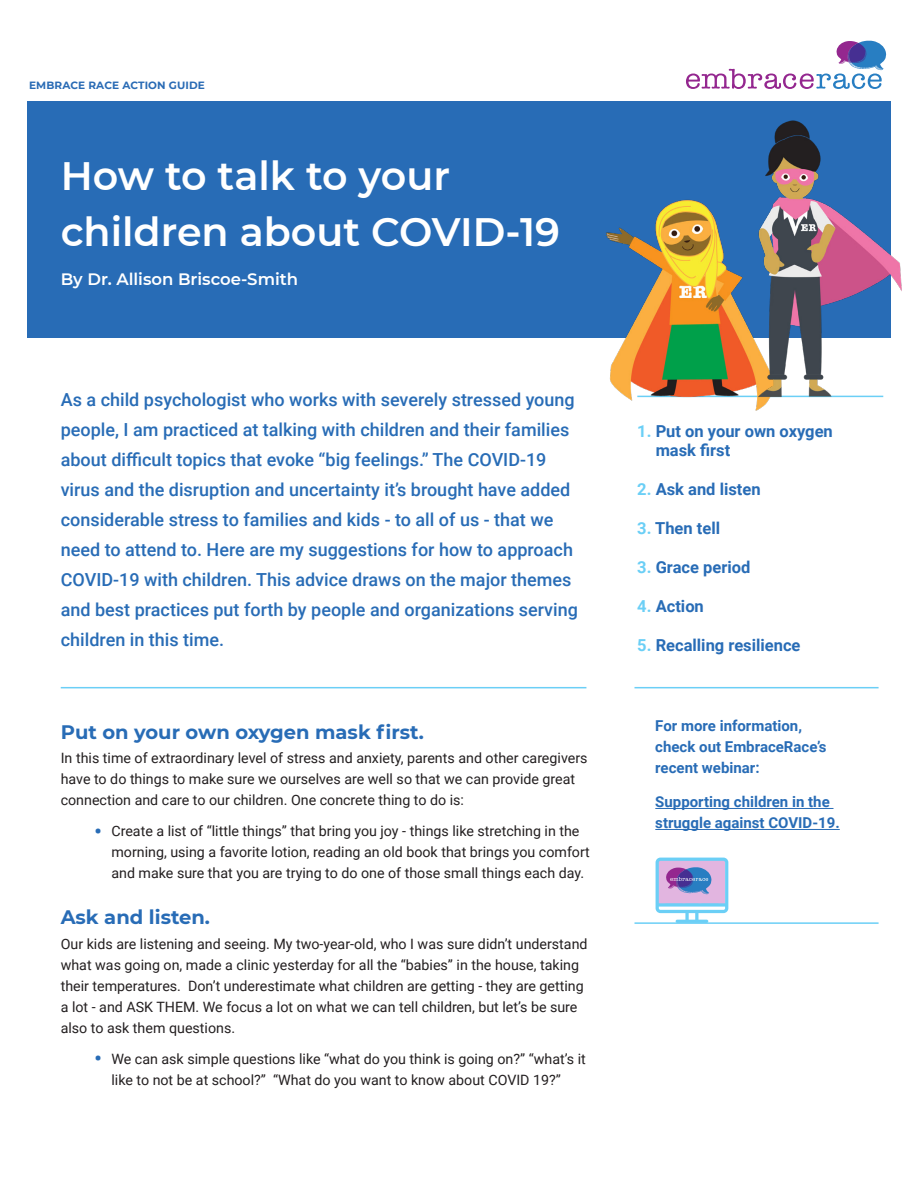
<style>
.page{position:relative;width:918px;height:1188px;background:#fff}
.page>*{position:absolute;margin:0;border:0;box-sizing:border-box;transform-origin:0 0}
.t1{font:600 39.6px/56.1px "Montserrat";color:#fff}
.Tip_Title_Montserrat{font:700 19.5px "Montserrat";color:#286cb6}
.t2{font:500 18px/30px "Roboto";color:#286cb6}
.t3{font:700 16.5px/19.5px "Roboto";color:#286cb6}
.t4{font:600 16.5px "Montserrat";color:#fff}
.t5{font:700 15px/21px "Roboto";color:#286cb6}
.Bofy_Copy_2{font:14.25px/21px "Roboto";color:#231f20}
.Bullett_List{font:14.25px/21px "Roboto";color:#231f20}
.t6{font:700 10.5px "Montserrat";letter-spacing:.01em;color:#296bb5}
.s1{font-weight:900;font-size:19.5px;color:#286cb6}
.s2{color:#6bcff6}
</style>
<div class="page">
<svg style="left:686px;top:41px;width:200px;height:48px"></svg>
<hr style="left:655px;top:808px;width:179px;height:1px;background:#286cb6">
<hr style="left:655px;top:829px;width:185px;height:1px;background:#286cb6">
<hr style="left:61px;top:687px;width:525px;height:1px;background:#6bcff6">
<hr style="left:634px;top:687px;width:245px;height:1px;background:#6bcff6">
<hr style="left:634px;top:922px;width:245px;height:2px;background:#6bcff6">
<div style="left:27px;top:101px;width:864px;height:237px;background:#286cb6"></div>
<svg style="left:656px;top:858px;width:72px;height:65px;background:#adb6e0"></svg>
<img style="left:606px;top:199px;width:160px;height:212px">
<img style="left:748px;top:120px;width:154px;height:284px">
<p class="t6" style="left:29px;top:78px;width:177px">EMBRACE RACE ACTION GUIDE</p>
<p class="t1" style="left:61px;top:146px;width:501px">How to talk to your children about COVID-19</p>
<p class="t4" style="left:61px;top:268px;width:239px">By Dr. Allison Briscoe-Smith</p>
<p class="t2" style="left:61px;top:384px;width:519px">As a child psychologist who works with severely stressed young people, I am practiced at talking with children and their families about difficult topics that evoke “big feelings.” The COVID-19 virus and the disruption and uncertainty it’s brought have added considerable stress to families and kids - to all of us - that we need to attend to. Here are my suggestions for how to approach COVID-19 with children. This advice draws on the major themes and best practices put forth by people and organizations serving children in this time.</p>
<p class="Tip_Title_Montserrat" style="left:61px;top:718px;width:365px">Put on your own oxygen mask first.</p>
<p class="Bofy_Copy_2" style="left:61px;top:747px;width:528px">In this time of extraordinary level of stress and anxiety, parents and other caregivers have to do things to make sure we ourselves are well so that we can provide great connection and care to our children. One concrete thing to do is:</p>
<p class="Bullett_List" style="left:111px;top:820px;width:480px;text-indent:-17px"><span class="s1">•</span> Create a list of “little things” that bring you joy - things like stretching in the morning, using a favorite lotion, reading an old book that brings you comfort and make sure that you are trying to do one of those small things each day.</p>
<p class="Tip_Title_Montserrat" style="left:61px;top:903px;width:151px">Ask and listen.</p>
<p class="Bofy_Copy_2" style="left:61px;top:933px;width:528px">Our kids are listening and seeing. My two-year-old, who I was sure didn’t understand what was going on, made a clinic yesterday for all the “babies” in the house, taking their temperatures. Don’t underestimate what children are getting - they are getting a lot - and ASK THEM. We focus a lot on what we can tell children, but let’s be sure also to ask them questions.</p>
<p class="Bullett_List" style="left:94px;top:1048px;width:493px;text-align:center"><span class="s1">•</span> We can ask simple questions like “what do you think is going on?” “what’s it like to not be at school?” “What do you want to know about COVID 19?”</p>
<p class="t3" style="left:656px;top:421px;width:179px;text-indent:-18px"><span class="s2">1.</span> Put on your own oxygen mask first</p>
<p class="t3" style="left:637px;top:479px;width:125px"><span class="s2">2.</span> Ask and listen</p>
<p class="t3" style="left:637px;top:518px;width:84px"><span class="s2">3.</span> Then tell</p>
<p class="t3" style="left:637px;top:557px;width:115px"><span class="s2">3.</span> Grace period</p>
<p class="t3" style="left:637px;top:596px;width:68px"><span class="s2">4.</span> Action</p>
<p class="t3" style="left:637px;top:635px;width:165px"><span class="s2">5.</span> Recalling resilience</p>
<p class="t5" style="left:655px;top:714px;width:173px">For more information, check out EmbraceRace’s recent webinar:</p>
<p class="t5" style="left:655px;top:791px;width:186px">Supporting children in the struggle against COVID-19.</p>
</div>
